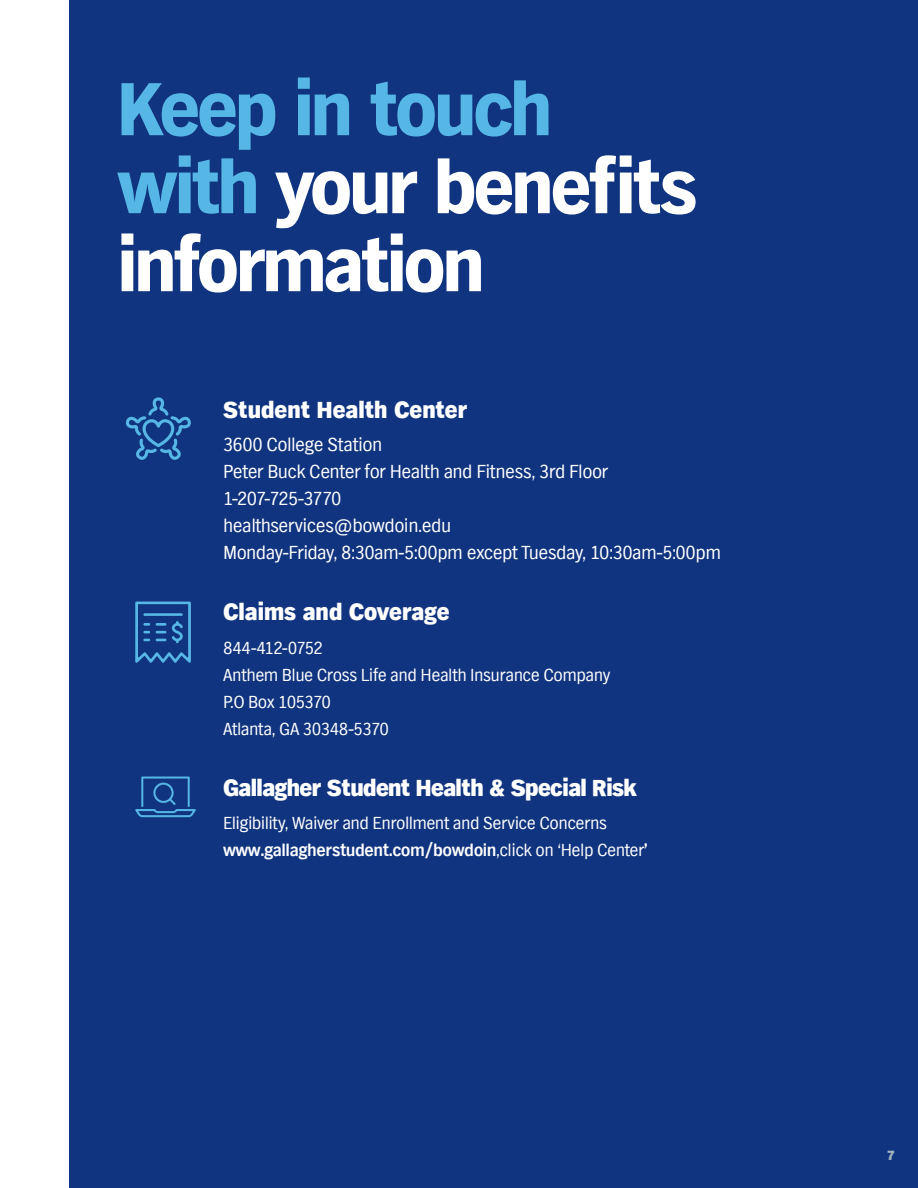
<style>
.page{position:relative;width:918px;height:1188px;background:#fff}
.page>*{position:absolute;margin:0;border:0;box-sizing:border-box;transform-origin:0 0}
.VP_Main_XXL_Headline{font:900 78px/78px "TV Nord EF";letter-spacing:-.045em;color:#fff}
.t1{font:800 24px "TV Nord EF";letter-spacing:-.015em;color:#fff}
.t2{font:19.5px/27px "TV Nord EF";letter-spacing:-.025em;color:#fff}
.t3{font:18px/27px "TV Nord EF";letter-spacing:-.03em;color:#fff}
.t4{font:800 13.5px "TV Nord EF";color:#a3b5bd}
.s1{color:#56b7e7}
.s2{font-weight:700}
</style>
<div class="page">
<div style="left:69px;top:0;width:849px;height:1188px;background:#10347f"></div>
<svg style="left:135px;top:602px;width:56px;height:61px"></svg>
<hr style="left:143px;top:613px;width:40px;height:3px;background:#56b7e7">
<svg style="left:126px;top:397px;width:65px;height:63px"></svg>
<svg style="left:135px;top:777px;width:61px;height:40px"></svg>
<p class="VP_Main_XXL_Headline" style="left:117px;top:73px;width:581px"><span class="s1">Keep in touch with</span> your benefits information</p>
<p class="t1" style="left:223px;top:395px;width:246px">Student Health Center</p>
<p class="t2" style="left:223px;top:432px;width:500px">3600 College Station<br>Peter Buck Center for Health and Fitness, 3rd Floor 1-207-725-3770<br>healthservices@bowdoin.edu<br>Monday-Friday, 8:30am-5:00pm except Tuesday, 10:30am-5:00pm</p>
<p class="t1" style="left:223px;top:598px;width:228px">Claims and Coverage</p>
<p class="t3" style="left:223px;top:635px;width:389px">844-412-0752<br>Anthem Blue Cross Life and Health Insurance Company<br>P.O Box 105370<br>Atlanta, GA 30348-5370</p>
<p class="t1" style="left:223px;top:773px;width:415px">Gallagher Student Health &amp; Special Risk</p>
<p class="t3" style="left:223px;top:810px;width:427px">Eligibility, Waiver and Enrollment and Service Concerns <span class="s2">www.gallagherstudent.com/bowdoin</span>,click on ‘Help Center<span class="s2">’</span></p>
<p class="t4" style="left:887px;top:1147px;width:9px">7</p>
</div>
